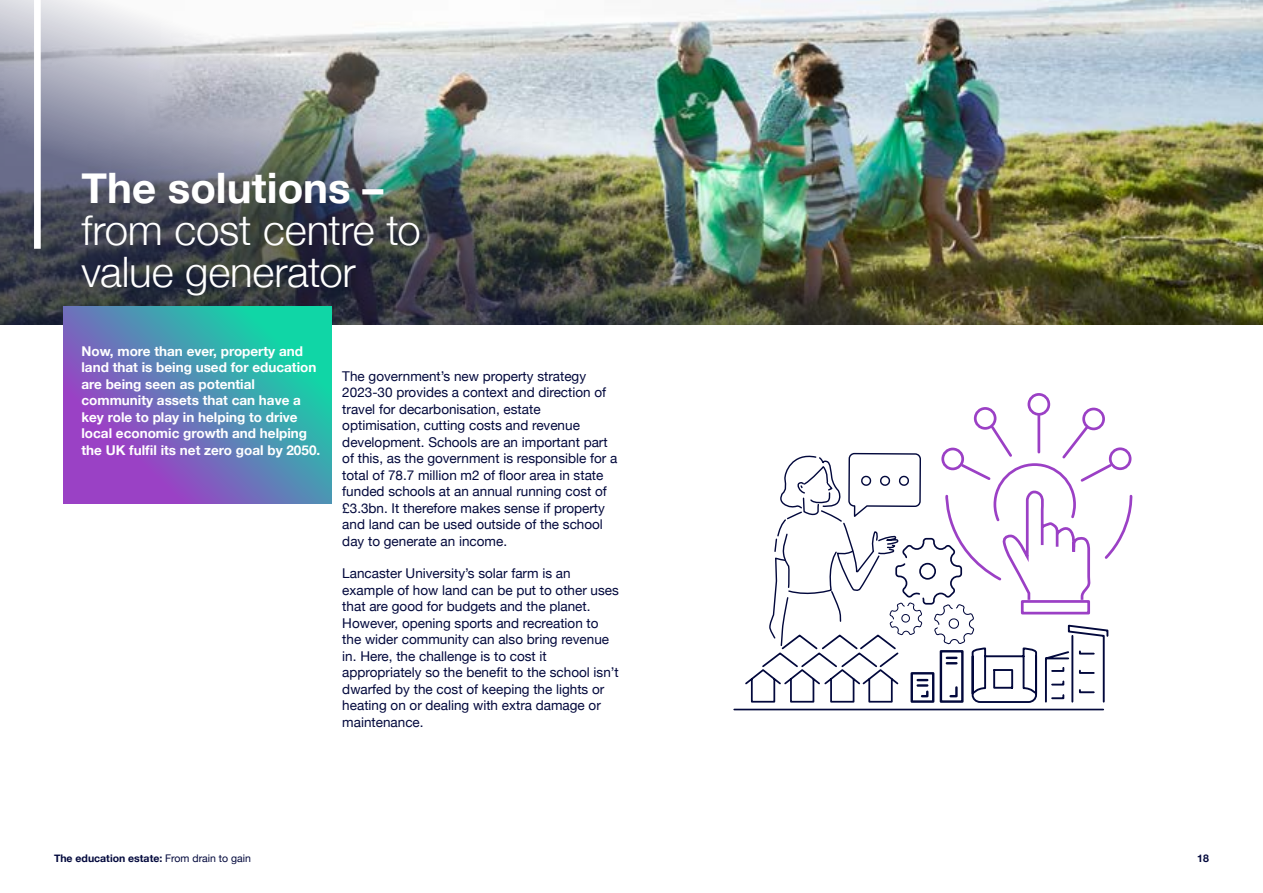
<style>
.page{position:relative;width:1263px;height:893px;background:#fff}
.page>*{position:absolute;margin:0;border:0;box-sizing:border-box;transform-origin:0 0}
.t1{font:300 42px/42px "Helvetica Neue";letter-spacing:-.005em;color:#fff}
.t2{font:700 42px "Helvetica Neue";color:#fff}
.t3{font:13.5px/16.5px "Helvetica Neue";color:#02083c}
.t4{font:700 13.5px/16.5px "Helvetica Neue";color:#fff}
.t5{font:700 10.5px "Helvetica Neue";color:#02083c}
.s1{font-weight:400}
</style>
<div class="page">
<img style="left:0;top:0;width:1263px;height:325px">
<hr style="left:734px;top:709px;width:369px;height:1px;background:#02083c">
<svg style="left:745px;top:393px;width:388px;height:310px"></svg>
<div style="left:34px;top:0;width:7px;height:249px;background:#fff"></div>
<svg style="left:64px;top:307px;width:268px;height:197px;background:#5b84b6"></svg>
<h1 class="t2" style="left:81px;top:155px;width:303px">The solutions –</h1>
<h1 class="t1" style="left:81px;top:206px;width:341px">from cost centre to value generator</h1>
<p class="t4" style="left:81px;top:343px;width:240px">Now, more than ever, property and land that is being used for education are being seen as potential community assets that can have a key role to play in helping to drive local economic growth and helping the UK fulfil its net zero goal by 2050.</p>
<p class="t3" style="left:342px;top:368px;width:277px">The government’s new property strategy 2023-30 provides a context and direction of travel for decarbonisation, estate optimisation, cutting costs and revenue development. Schools are an important part of this, as the government is responsible for a total of 78.7 million m2 of floor area in state funded schools at an annual running cost of £3.3bn. It therefore makes sense if property and land can be used outside of the school day to generate an income.</p>
<p class="t3" style="left:342px;top:566px;width:278px">Lancaster University’s solar farm is an example of how land can be put to other uses that are good for budgets and the planet.<br>However, opening sports and recreation to the wider community can also bring revenue in. Here, the challenge is to cost it appropriately so the benefit to the school isn’t dwarfed by the cost of keeping the lights or heating on or dealing with extra damage or maintenance.</p>
<p class="t5" style="left:54px;top:850px;width:199px">The education estate: <span class="s1">From drain to gain</span></p>
<p class="t5" style="left:1197px;top:850px;width:13px">18</p>
</div>
